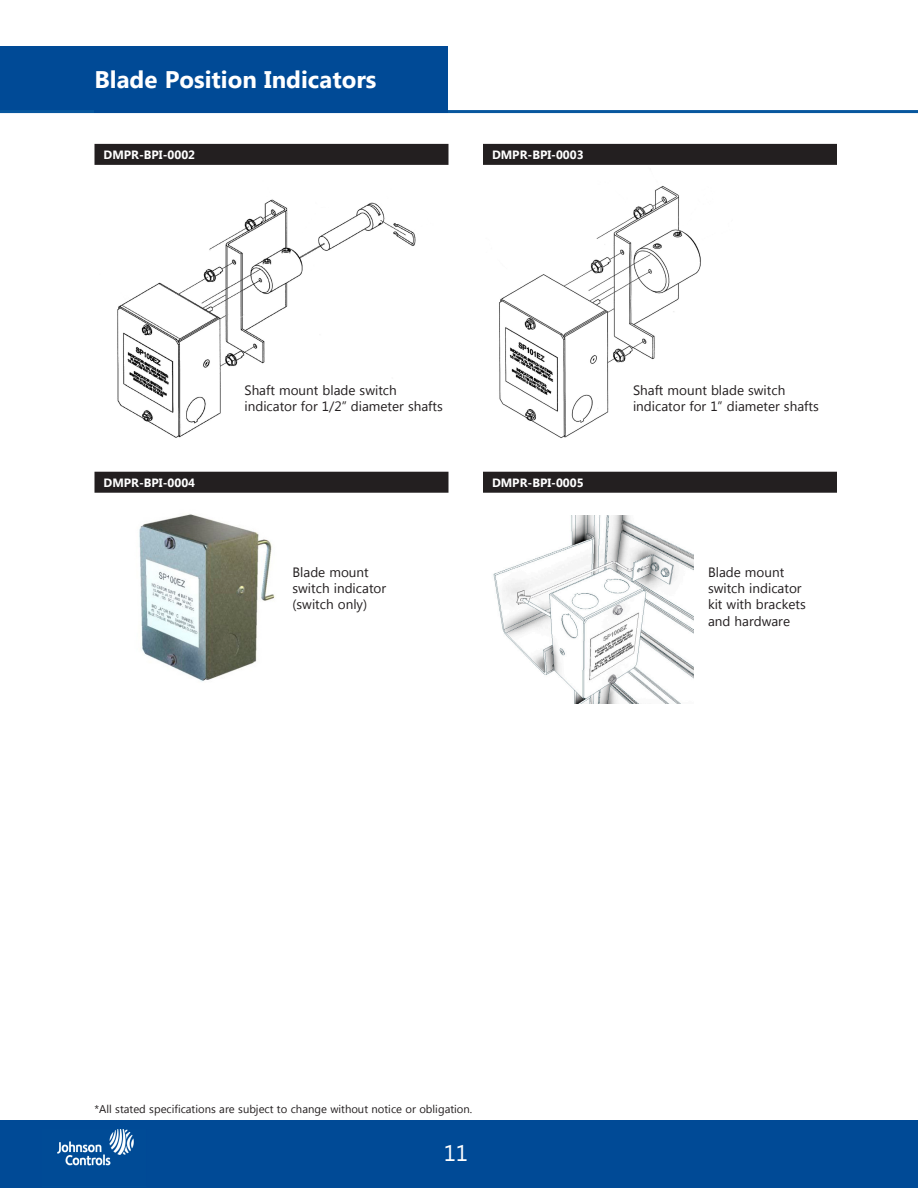
<style>
.page{position:relative;width:918px;height:1188px;background:#fff}
.page>*{position:absolute;margin:0;border:0;box-sizing:border-box;transform-origin:0 0}
._1-Page_Heads{font:700 24px "Segoe UI";color:#fff}
.t1{font:22.5px "Segoe UI";color:#fff}
._2-Part_Name{font:13.5px/16.2px "Segoe UI";color:#231f20}
._2-Part_Name-2{font:700 12px "Segoe UI";color:#fff}
.t2{font:11.25px "Segoe UI";color:#231f20}
</style>
<div class="page">
<div style="left:0;top:46px;width:448px;height:66px;background:#004a96"></div>
<hr style="left:0;top:110px;width:918px;height:3px;background:#07579e">
<hr style="left:0;top:1120px;width:459px;height:1px;background:#231f20">
<div style="left:0;top:1121px;width:918px;height:67px;background:#004a96"></div>
<img style="left:57px;top:1130px;width:77px;height:36px">
<img style="left:117px;top:199px;width:299px;height:239px">
<img style="left:499px;top:186px;width:202px;height:252px">
<div style="left:94px;top:70px;width:354px;height:43px;background:#004a96"></div>
<div style="left:94px;top:144px;width:354px;height:21px;background:#231f20"></div>
<div style="left:483px;top:144px;width:354px;height:21px;background:#231f20"></div>
<div style="left:94px;top:472px;width:354px;height:21px;background:#231f20"></div>
<div style="left:483px;top:472px;width:354px;height:21px;background:#231f20"></div>
<img style="left:139px;top:514px;width:136px;height:168px">
<img style="left:493px;top:515px;width:201px;height:188px">
<p class="_1-Page_Heads" style="left:94px;top:62px;width:284px">Blade Position Indicators</p>
<p class="_2-Part_Name-2" style="left:104px;top:146px;width:93px">DMPR-BPI-0002</p>
<p class="_2-Part_Name-2" style="left:492px;top:146px;width:93px">DMPR-BPI-0003</p>
<p class="_2-Part_Name-2" style="left:104px;top:474px;width:93px">DMPR-BPI-0004</p>
<p class="_2-Part_Name" style="left:244px;top:381px;width:200px">Shaft mount blade switch indicator for 1/2” diameter shafts</p>
<p class="_2-Part_Name" style="left:292px;top:564px;width:95px">Blade mount switch indicator (switch only)</p>
<p class="_2-Part_Name-2" style="left:492px;top:474px;width:93px">DMPR-BPI-0005</p>
<p class="_2-Part_Name" style="left:633px;top:381px;width:187px">Shaft mount blade switch indicator for 1” diameter shafts</p>
<p class="_2-Part_Name" style="left:708px;top:564px;width:99px">Blade mount switch indicator kit with brackets and hardware</p>
<p class="t2" style="left:94px;top:1101px;width:379px">*All stated specifications are subject to change without notice or obligation.</p>
<h2 class="t1" style="left:444px;top:1137px;width:26px">11</h2>
</div>
